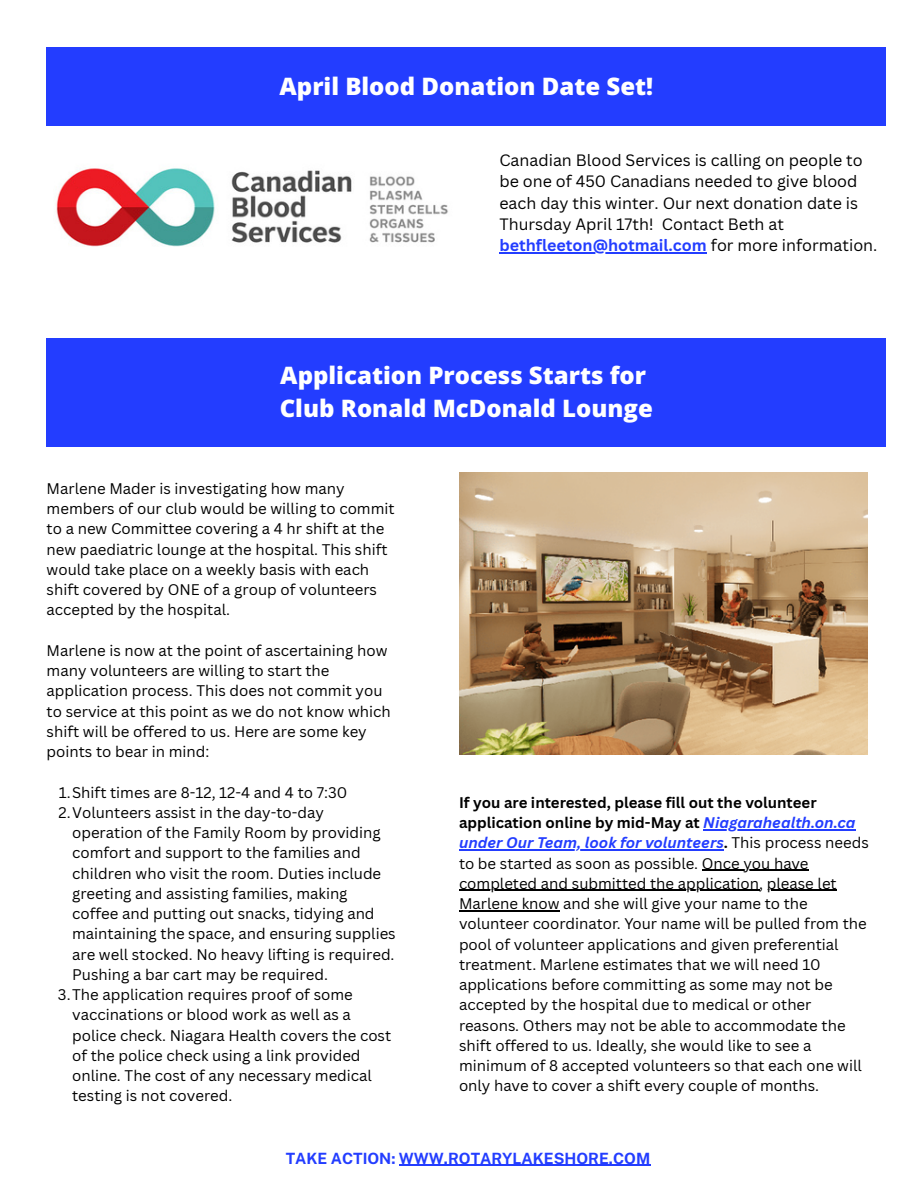
<style>
.page{position:relative;width:918px;height:1188px;background:#fff}
.page>*{position:absolute;margin:0;border:0;box-sizing:border-box;transform-origin:0 0}
.t1{font:800 24px/32.7px "Open Sans";color:#fff}
.t2{font:16.05px/21.3px "Canva Sans";color:#000}
.t3{font:700 16.05px "Canva Sans";color:#233dff}
.t4{font:700 15.45px "Public Sans";color:#233dff}
.t5{font:15px/20.2px "Canva Sans";color:#000}
.t6{font:700 15px/20.2px "Canva Sans";color:#000}
.s1{font-weight:400;color:#000}
.s2{font-style:italic;color:#233dff}
.s3{font-weight:700;font-style:italic;color:#233dff}
.s4{font-weight:700}
</style>
<div class="page">
<div style="left:47px;top:47px;width:839px;height:79px;background:#233dff"></div>
<img style="left:56px;top:168px;width:392px;height:79px">
<div style="left:47px;top:338px;width:839px;height:108px;background:#233dff"></div>
<img style="left:459px;top:472px;width:408px;height:282px">
<hr style="left:399px;top:1165px;width:251px;height:1px;background:#233dff">
<hr style="left:499px;top:252px;width:208px;height:2px;background:#233dff">
<hr style="left:703px;top:829px;width:153px;height:1px;background:#233dff">
<hr style="left:459px;top:849px;width:265px;height:2px;background:#233dff">
<hr style="left:702px;top:870px;width:107px;height:1px;background:#000">
<hr style="left:459px;top:890px;width:300px;height:1px;background:#000">
<hr style="left:767px;top:890px;width:70px;height:1px;background:#000">
<hr style="left:459px;top:910px;width:101px;height:1px;background:#000">
<h1 class="t1" style="left:280px;top:69px;width:375px">April Blood Donation Date Set!</h1>
<h2 class="t2" style="left:499px;top:149px;width:365px">Canadian Blood Services is calling on people to be one of 450 Canadians needed to give blood each day this winter. Our next donation date is Thursday April 17th! Contact Beth at</h2>
<p class="t3" style="left:499px;top:234px;width:379px">bethfleeton@hotmail.com <span class="s1">for more information.</span></p>
<p class="t1" style="left:280px;top:358px;width:375px">Application Process Starts for<br>Club Ronald McDonald Lounge</p>
<p class="t5" style="left:47px;top:478px;width:350px">Marlene Mader is investigating how many members of our club would be willing to commit to a new Committee covering a 4 hr shift at the new paediatric lounge at the hospital. This shift would take place on a weekly basis with each shift covered by ONE of a group of volunteers accepted by the hospital.</p>
<p class="t5" style="left:47px;top:640px;width:346px">Marlene is now at the point of ascertaining how many volunteers are willing to start the application process. This does not commit you to service at this point as we do not know which shift will be offered to us. Here are some key points to bear in mind:</p>
<p class="t5" style="left:59px;top:782px;width:290px">1.Shift times are 8-12, 12-4 and 4 to 7:30</p>
<p class="t5" style="left:72px;top:802px;width:325px;text-indent:-14px">2.Volunteers assist in the day-to-day operation of the Family Room by providing comfort and support to the families and children who visit the room. Duties include greeting and assisting families, making coffee and putting out snacks, tidying and maintaining the space, and ensuring supplies are well stocked. No heavy lifting is required.<br>Pushing a bar cart may be required.</p>
<p class="t5" style="left:72px;top:984px;width:321px;text-indent:-14px">3.The application requires proof of some vaccinations or blood work as well as a police check. Niagara Health covers the cost of the police check using a link provided online. The cost of any necessary medical testing is not covered.</p>
<p class="t6" style="left:459px;top:792px;width:398px">If you are interested, please fill out the volunteer application online by mid-May at <span class="s2">Niagarahealth.on.ca</span></p>
<p class="t5" style="left:459px;top:832px;width:411px"><span class="s3">under Our Team, look for volunteers</span><span class="s4">.</span> This process needs to be started as soon as possible. Once you have</p>
<p class="t5" style="left:459px;top:873px;width:379px">completed and submitted the application, please let</p>
<p class="t5" style="left:459px;top:893px;width:409px">Marlene know and she will give your name to the volunteer coordinator. Your name will be pulled from the pool of volunteer applications and given preferential treatment. Marlene estimates that we will need 10 applications before committing as some may not be accepted by the hospital due to medical or other reasons. Others may not be able to accommodate the shift offered to us. Ideally, she would like to see a minimum of 8 accepted volunteers so that each one will only have to cover a shift every couple of months.</p>
<p class="t4" style="left:286px;top:1149px;width:366px">TAKE ACTION: WWW.ROTARYLAKESHORE.COM</p>
</div>
